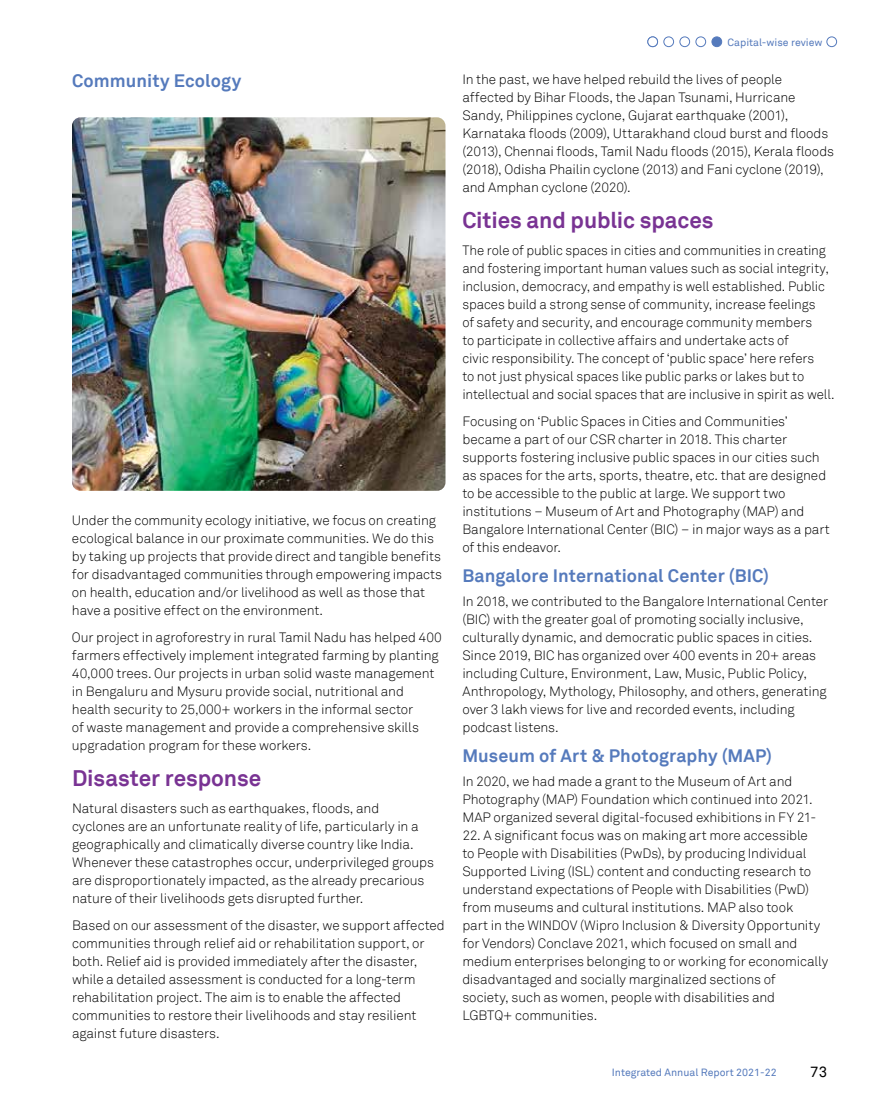
<style>
.page{position:relative;width:891px;height:1107px;background:#fff}
.page>*{position:absolute;margin:0;border:0;box-sizing:border-box;transform-origin:0 0}
.t1{font:700 22.5px "Wipro Akkurat TT";letter-spacing:-.005em;color:#793393}
.t2{font:700 18px "Wipro Akkurat TT";letter-spacing:.005em;color:#557abc}
.t3{font:15px "Wipro Akkurat TT";color:#000}
.t4{font:300 13.5px/18px "Wipro Akkurat TT";letter-spacing:-.005em;color:#000}
.t5{font:10.5px "Wipro Akkurat TT";color:#557abc}
</style>
<div class="page">
<img style="left:72px;top:117px;width:374px;height:374px">
<div style="left:663px;top:37px;width:11px;height:10px;border:1px solid #557abc;border-radius:50%"></div>
<div style="left:680px;top:37px;width:10px;height:10px;border:1px solid #557abc;border-radius:50%"></div>
<div style="left:647px;top:37px;width:11px;height:10px;border:1px solid #557abc;border-radius:50%"></div>
<div style="left:696px;top:37px;width:10px;height:10px;border:1px solid #557abc;border-radius:50%"></div>
<div style="left:712px;top:37px;width:10px;height:10px;background:#557abc;border-radius:50%"></div>
<div style="left:712px;top:37px;width:10px;height:10px;border:1px solid #557abc;border-radius:50%"></div>
<div style="left:826px;top:37px;width:11px;height:10px;border:1px solid #557abc;border-radius:50%"></div>
<h2 class="t2" style="left:72px;top:70px;width:171px">Community Ecology</h2>
<p class="t4" style="left:72px;top:511px;width:372px">Under the community ecology initiative, we focus on creating ecological balance in our proximate communities. We do this by taking up projects that provide direct and tangible benefits for disadvantaged communities through empowering impacts on health, education and/or livelihood as well as those that have a positive effect on the environment.</p>
<p class="t4" style="left:72px;top:628px;width:371px">Our project in agroforestry in rural Tamil Nadu has helped 400 farmers effectively implement integrated farming by planting 40,000 trees. Our projects in urban solid waste management in Bengaluru and Mysuru provide social, nutritional and health security to 25,000+ workers in the informal sector<br>of waste management and provide a comprehensive skills upgradation program for these workers.</p>
<h1 class="t1" style="left:72px;top:764px;width:191px">Disaster response</h1>
<p class="t4" style="left:72px;top:799px;width:364px">Natural disasters such as earthquakes, floods, and cyclones are an unfortunate reality of life, particularly in a geographically and climatically diverse country like India.<br>Whenever these catastrophes occur, underprivileged groups are disproportionately impacted, as the already precarious nature of their livelihoods gets disrupted further.</p>
<p class="t4" style="left:72px;top:916px;width:374px">Based on our assessment of the disaster, we support affected communities through relief aid or rehabilitation support, or both. Relief aid is provided immediately after the disaster, while a detailed assessment is conducted for a long-term rehabilitation project. The aim is to enable the affected communities to restore their livelihoods and stay resilient against future disasters.</p>
<p class="t5" style="left:728px;top:36px;width:96px">Capital-wise review</p>
<p class="t4" style="left:462px;top:70px;width:373px">In the past, we have helped rebuild the lives of people affected by Bihar Floods, the Japan Tsunami, Hurricane Sandy, Philippines cyclone, Gujarat earthquake (2001), Karnataka floods (2009), Uttarakhand cloud burst and floods (2013), Chennai floods, Tamil Nadu floods (2015), Kerala floods (2018), Odisha Phailin cyclone (2013) and Fani cyclone (2019), and Amphan cyclone (2020).</p>
<h1 class="t1" style="left:462px;top:206px;width:253px">Cities and public spaces</h1>
<p class="t4" style="left:462px;top:241px;width:374px">The role of public spaces in cities and communities in creating and fostering important human values such as social integrity, inclusion, democracy, and empathy is well established. Public spaces build a strong sense of community, increase feelings<br>of safety and security, and encourage community members<br>to participate in collective affairs and undertake acts of<br>civic responsibility. The concept of ‘public space’ here refers<br>to not just physical spaces like public parks or lakes but to intellectual and social spaces that are inclusive in spirit as well.</p>
<p class="t4" style="left:462px;top:412px;width:369px">Focusing on ‘Public Spaces in Cities and Communities’ became a part of our CSR charter in 2018. This charter supports fostering inclusive public spaces in our cities such as spaces for the arts, sports, theatre, etc. that are designed to be accessible to the public at large. We support two institutions – Museum of Art and Photography (MAP) and Bangalore International Center (BIC) – in major ways as a part of this endeavor.</p>
<h2 class="t2" style="left:462px;top:565px;width:308px">Bangalore International Center (BIC)</h2>
<p class="t4" style="left:462px;top:592px;width:367px">In 2018, we contributed to the Bangalore International Center (BIC) with the greater goal of promoting socially inclusive, culturally dynamic, and democratic public spaces in cities.<br>Since 2019, BIC has organized over 400 events in 20+ areas including Culture, Environment, Law, Music, Public Policy, Anthropology, Mythology, Philosophy, and others, generating over 3 lakh views for live and recorded events, including podcast listens.</p>
<h2 class="t2" style="left:462px;top:745px;width:311px">Museum of Art &amp; Photography (MAP)</h2>
<p class="t4" style="left:462px;top:772px;width:355px">In 2020, we had made a grant to the Museum of Art and<br>Photography (MAP) Foundation which continued into 2021.<br>MAP organized several digital-focused exhibitions in FY 21-</p>
<p class="t4" style="left:462px;top:826px;width:367px">22. A significant focus was on making art more accessible<br>to People with Disabilities (PwDs), by producing Individual Supported Living (ISL) content and conducting research to understand expectations of People with Disabilities (PwD) from museums and cultural institutions. MAP also took<br>part in the WINDOV (Wipro Inclusion &amp; Diversity Opportunity for Vendors) Conclave 2021, which focused on small and medium enterprises belonging to or working for economically disadvantaged and socially marginalized sections of<br>society, such as women, people with disabilities and LGBTQ+ communities.</p>
<p class="t5" style="left:612px;top:1066px;width:166px">Integrated Annual Report 2021-22</p>
<p class="t3" style="left:810px;top:1063px;width:19px">73</p>
</div>
